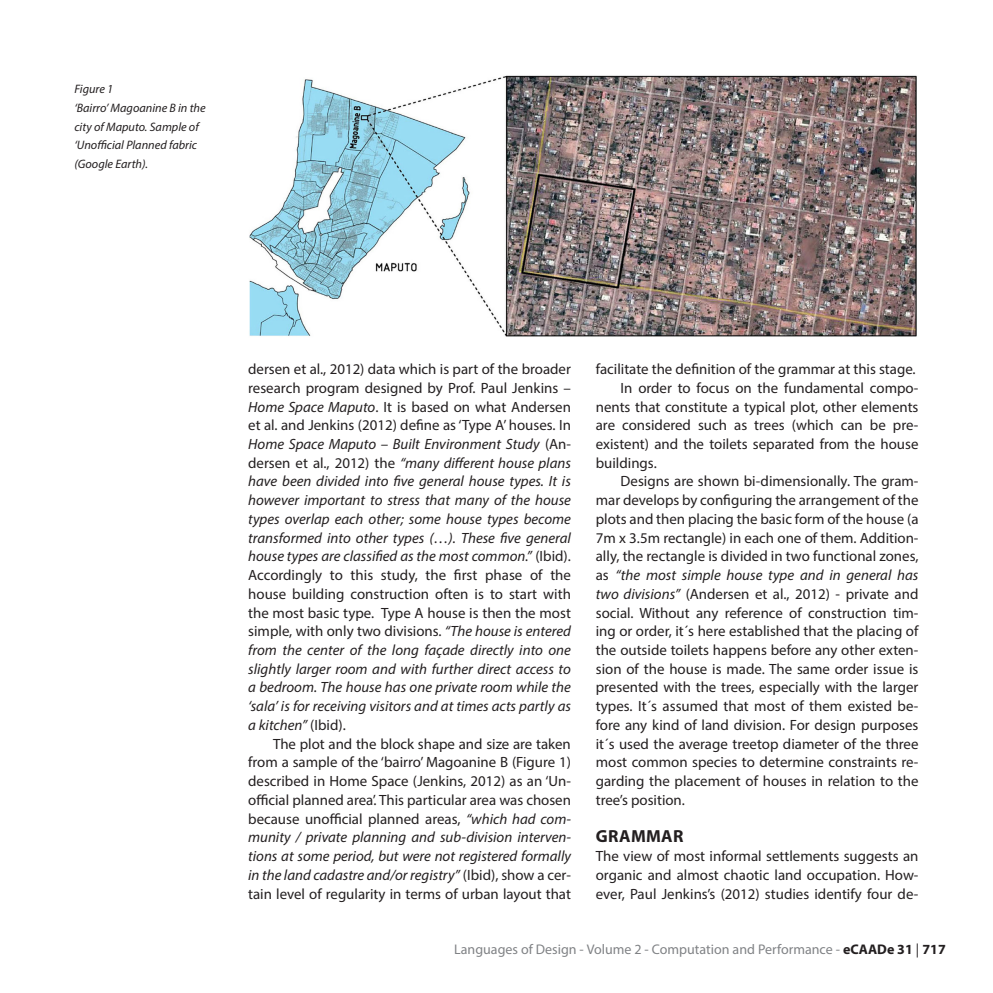
<style>
.page{position:relative;width:993px;height:993px;background:#fff}
.page>*{position:absolute;margin:0;border:0;box-sizing:border-box;transform-origin:0 0}
.Heading_1{font:700 17.5px "Myriad Pro";letter-spacing:.02em;color:#231f20}
.Paragraph{font:14.88px/18.7px "Myriad Pro";color:#231f20;text-align:justify}
.Paragraph-2{font:italic 14.88px/18.7px "Myriad Pro";color:#231f20;text-align:justify}
.Paragraph_First{font:14.88px/18.7px "Myriad Pro";color:#231f20;text-align:justify}
.t1{font:14px "Myriad Pro";color:#808285}
.Captions{font:italic 12.25px/18.7px "Myriad Pro";color:#231f20}
.s1{font-style:normal}
.s2{font-style:italic}
.s3{font-weight:700;color:#231f20}
.s4{color:#231f20}
</style>
<div class="page">
<img style="left:249px;top:75px;width:668px;height:262px">
<p class="Captions" style="left:74px;top:79px;width:133px">Figure 1<br>‘Bairro’ Magoanine B in the city of Maputo. Sample of ‘Unofficial Planned fabric (Google Earth).</p>
<p class="Paragraph-2" style="left:248px;top:359px;width:324px"><span class="s1">dersen et al., 2012) data which is part of the broader research program designed by Prof. Paul Jenkins – </span>Home Space Maputo<span class="s1">. It is based on what Andersen et al. and Jenkins (2012) define as ‘Type A’ houses. In </span>Home Space Maputo – Built Environment Study <span class="s1">(An&shy;dersen et al., 2012) the</span> “many different house plans have been divided into five general house types. It is however important to stress that many of the house types overlap each other; some house types become transformed into other types (…). These five general house types are classified as the most common.” <span class="s1">(Ibid).<br>Accordingly to this study, the first phase of the house building construction often is to start with the most basic type. Type A house is then the most simple, with only two divisions.</span> “The house is entered from the center of the long façade directly into one slightly larger room and with further direct access to a bedroom. The house has one private room while the ‘sala’ is for receiving visitors and at times acts partly as a kitchen” <span class="s1">(Ibid).</span></p>
<p class="Paragraph" style="left:248px;top:733px;width:324px;text-indent:25px">The plot and the block shape and size are taken from a sample of the ‘bairro’ Magoanine B (Figure 1) described in Home Space (Jenkins, 2012) as an ‘Un&shy;official planned area’. This particular area was chosen because unofficial planned areas, <span class="s2">“which had com&shy;munity / private planning and sub-division interven&shy;tions at some period, but were not registered formally in the land cadastre and/or registry”</span> (Ibid), show a cer&shy;tain level of regularity in terms of urban layout that</p>
<p class="Paragraph" style="left:595px;top:359px;width:321px">facilitate the definition of the grammar at this stage.</p>
<p class="Paragraph" style="left:595px;top:378px;width:324px;text-indent:25px">In order to focus on the fundamental compo&shy;nents that constitute a typical plot, other elements are considered such as trees (which can be pre&shy;existent) and the toilets separated from the house buildings.</p>
<p class="Paragraph" style="left:595px;top:471px;width:324px;text-indent:25px">Designs are shown bi-dimensionally. The gram&shy;mar develops by configuring the arrangement of the plots and then placing the basic form of the house (a 7m x 3.5m rectangle) in each one of them. Addition&shy;ally, the rectangle is divided in two functional zones, as <span class="s2">“the most simple house type and in general has two divisions”</span> (Andersen et al., 2012) - private and social. Without any reference of construction tim&shy;ing or order, it´s here established that the placing of the outside toilets happens before any other exten&shy;sion of the house is made. The same order issue is presented with the trees, especially with the larger types. It´s assumed that most of them existed be&shy;fore any kind of land division. For design purposes it´s used the average treetop diameter of the three most common species to determine constraints re&shy;garding the placement of houses in relation to the tree’s position.</p>
<p class="Heading_1" style="left:595px;top:824px;width:89px">GRAMMAR</p>
<p class="Paragraph_First" style="left:595px;top:846px;width:324px">The view of most informal settlements suggests an organic and almost chaotic land occupation. How&shy;ever, Paul Jenkins’s (2012) studies identify four de-</p>
<p class="t1" style="left:454px;top:940px;width:493px">Languages of Design - Volume 2 - Computation and Performance - <span class="s3">eCAADe 31</span> <span class="s4">|</span> <span class="s3">717</span></p>
</div>
